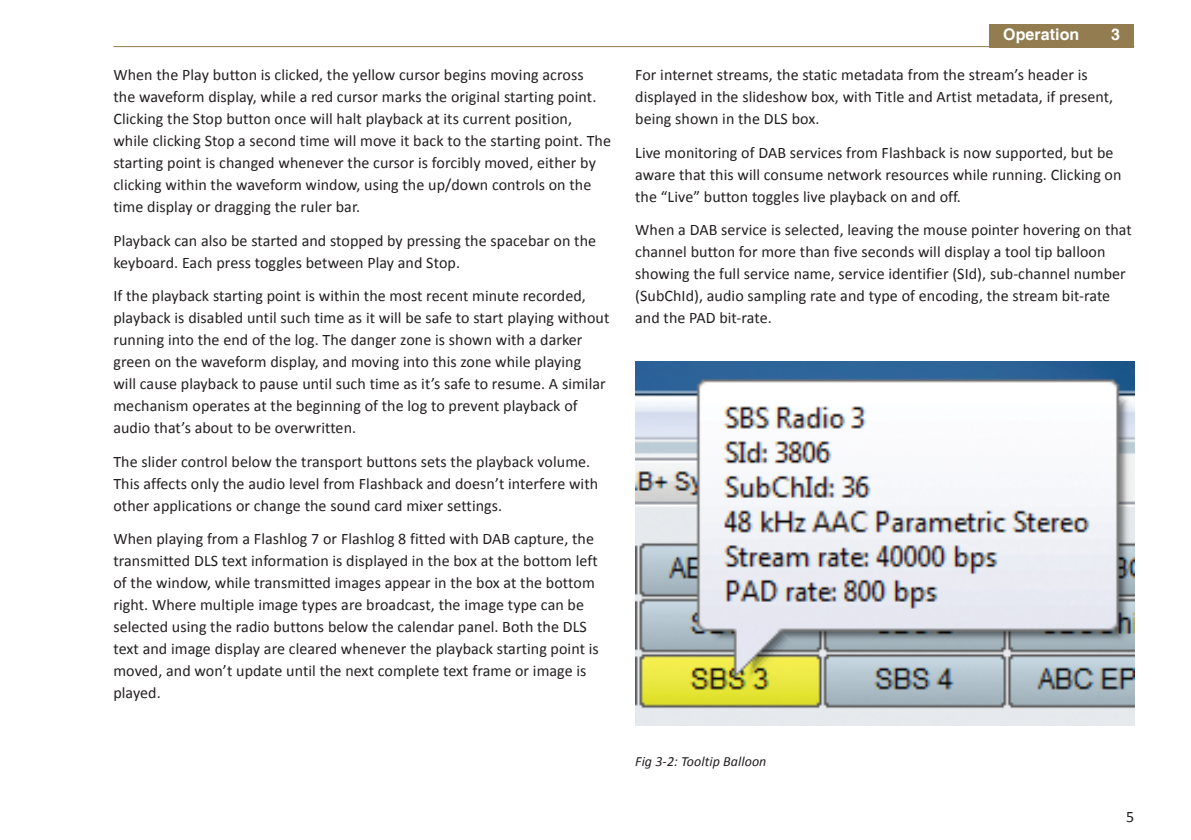
<style>
.page{position:relative;width:1191px;height:840px;background:#fff}
.page>*{position:absolute;margin:0;border:0;box-sizing:border-box;transform-origin:0 0}
.Body_text{font:16px/22px "Calibri";letter-spacing:.005em;color:#231f20}
.t1{font:700 16px "Helvetica";letter-spacing:.005em;color:#fff}
.t2{font:italic 14px "Calibri";letter-spacing:.005em;color:#231f20}
</style>
<div class="page">
<div style="left:989px;top:24px;width:145px;height:24px;background:#927c50"></div>
<hr style="left:113px;top:46px;width:1021px;height:1px;background:#927c50">
<img style="left:635px;top:362px;width:499px;height:363px">
<p class="Body_text" style="left:113px;top:64px;width:499px">When the Play button is clicked, the yellow cursor begins moving across<br>the waveform display, while a red cursor marks the original starting point.<br>Clicking the Stop button once will halt playback at its current position, while clicking Stop a second time will move it back to the starting point. The starting point is changed whenever the cursor is forcibly moved, either by clicking within the waveform window, using the up/down controls on the time display or dragging the ruler bar.</p>
<p class="Body_text" style="left:113px;top:229px;width:484px">Playback can also be started and stopped by pressing the spacebar on the keyboard. Each press toggles between Play and Stop.</p>
<p class="Body_text" style="left:113px;top:284px;width:497px">If the playback starting point is within the most recent minute recorded, playback is disabled until such time as it will be safe to start playing without running into the end of the log. The danger zone is shown with a darker green on the waveform display, and moving into this zone while playing<br>will cause playback to pause until such time as it’s safe to resume. A similar mechanism operates at the beginning of the log to prevent playback of audio that’s about to be overwritten.</p>
<p class="Body_text" style="left:113px;top:450px;width:486px">The slider control below the transport buttons sets the playback volume.<br>This affects only the audio level from Flashback and doesn’t interfere with other applications or change the sound card mixer settings.</p>
<p class="Body_text" style="left:113px;top:527px;width:487px">When playing from a Flashlog 7 or Flashlog 8 fitted with DAB capture, the transmitted DLS text information is displayed in the box at the bottom left of the window, while transmitted images appear in the box at the bottom right. Where multiple image types are broadcast, the image type can be selected using the radio buttons below the calendar panel. Both the DLS text and image display are cleared whenever the playback starting point is moved, and won’t update until the next complete text frame or image is played.</p>
<p class="t1" style="left:1003px;top:25px;width:78px">Operation</p>
<p class="t1" style="left:1111px;top:25px;width:10px">3</p>
<p class="Body_text" style="left:635px;top:64px;width:479px">For internet streams, the static metadata from the stream’s header is displayed in the slideshow box, with Title and Artist metadata, if present, being shown in the DLS box.</p>
<p class="Body_text" style="left:635px;top:141px;width:488px">Live monitoring of DAB services from Flashback is now supported, but be aware that this will consume network resources while running. Clicking on the “Live” button toggles live playback on and off.</p>
<p class="Body_text" style="left:635px;top:218px;width:498px">When a DAB service is selected, leaving the mouse pointer hovering on that channel button for more than five seconds will display a tool tip balloon showing the full service name, service identifier (SId), sub-channel number (SubChId), audio sampling rate and type of encoding, the stream bit-rate and the PAD bit-rate.</p>
<p class="t2" style="left:635px;top:751px;width:133px">Fig 3-2: Tooltip Balloon</p>
<p class="Body_text" style="left:1126px;top:805px;width:10px">5</p>
</div>
